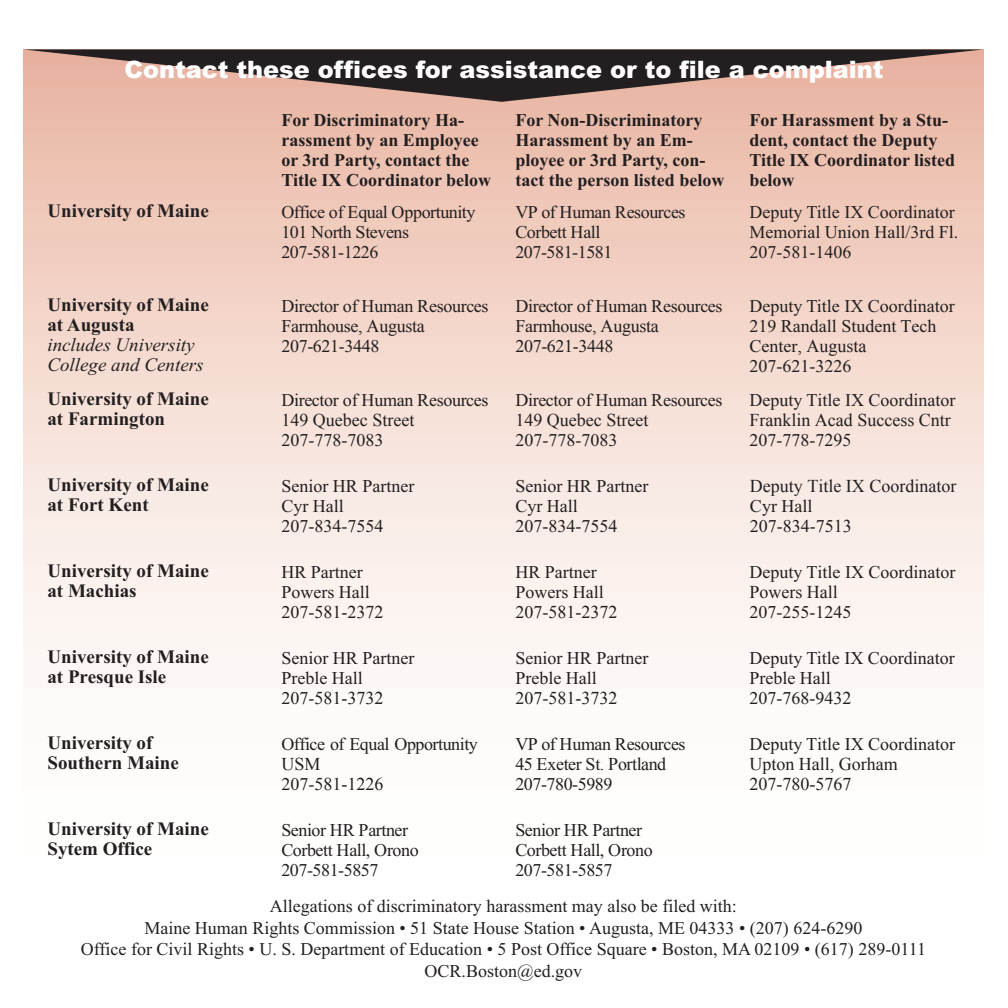
<style>
.page{position:relative;width:1008px;height:1008px;background:#fff}
.page>*{position:absolute;margin:0;border:0;box-sizing:border-box;transform-origin:0 0}
.t1{font:900 24px "Arial";color:#fff}
.t2{font:700 19px/20px "Times New Roman";color:#231f20}
.t3{font:italic 19px/20px "Times New Roman";color:#231f20}
.t4{font:18px/20px "Times New Roman";color:#231f20}
.t5{font:18px/20px "Times New Roman";letter-spacing:-.025em;color:#231f20}
.t6{font:700 18px/20px "Times New Roman";color:#231f20}
.t7{font:18px/20px "Times New Roman";letter-spacing:-.02em;color:#231f20}
</style>
<div class="page">
<svg style="left:23px;top:49px;width:960px;height:53px;background:#876b62"></svg>
<h1 class="t1" style="left:124px;top:52px;width:761px">Contact these offices for assistance or to file a complaint</h1>
<p class="t2" style="left:47px;top:201px;width:163px">University of Maine</p>
<p class="t2" style="left:47px;top:295px;width:163px">University of Maine at Augusta</p>
<p class="t3" style="left:47px;top:335px;width:158px">includes University<br>College and Centers</p>
<p class="t2" style="left:47px;top:389px;width:163px">University of Maine at Farmington</p>
<p class="t2" style="left:47px;top:475px;width:163px">University of Maine at Fort Kent</p>
<p class="t2" style="left:47px;top:561px;width:163px">University of Maine at Machias</p>
<p class="t2" style="left:47px;top:647px;width:163px">University of Maine at Presque Isle</p>
<p class="t2" style="left:47px;top:733px;width:133px">University of<br>Southern Maine</p>
<p class="t2" style="left:47px;top:819px;width:163px">University of Maine<br>Sytem Office</p>
<p class="t6" style="left:281px;top:109px;width:211px">For Discriminatory Ha&shy;rassment by an Employee or 3rd Party, contact the<br>Title IX Coordinator below</p>
<p class="t5" style="left:281px;top:201px;width:196px">Office of Equal Opportunity<br>101 North Stevens<br>207-581-1226</p>
<p class="t7" style="left:281px;top:295px;width:209px">Director of Human Resources<br>Farmhouse, Augusta<br>207-621-3448</p>
<p class="t4" style="left:281px;top:389px;width:209px">Director of Human Resources<br>149 Quebec Street<br>207-778-7083</p>
<p class="t4" style="left:281px;top:475px;width:134px">Senior HR Partner<br>Cyr Hall<br>207-834-7554</p>
<p class="t4" style="left:281px;top:561px;width:103px">HR Partner<br>Powers Hall<br>207-581-2372</p>
<p class="t4" style="left:281px;top:647px;width:134px">Senior HR Partner<br>Preble Hall<br>207-581-3732</p>
<p class="t5" style="left:281px;top:733px;width:198px">Office of Equal Opportunity<br>USM<br>207-581-1226</p>
<p class="t5" style="left:281px;top:819px;width:139px">Senior HR Partner<br>Corbett Hall, Orono<br>207-581-5857</p>
<p class="t6" style="left:515px;top:109px;width:210px">For Non-Discriminatory<br>Harassment by an Em&shy;ployee or 3rd Party, con&shy;tact the person listed below</p>
<p class="t5" style="left:515px;top:201px;width:172px">VP of Human Resources<br>Corbett Hall<br>207-581-1581</p>
<p class="t7" style="left:515px;top:295px;width:209px">Director of Human Resources<br>Farmhouse, Augusta<br>207-621-3448</p>
<p class="t4" style="left:515px;top:389px;width:209px">Director of Human Resources<br>149 Quebec Street<br>207-778-7083</p>
<p class="t4" style="left:515px;top:475px;width:134px">Senior HR Partner<br>Cyr Hall<br>207-834-7554</p>
<p class="t4" style="left:515px;top:561px;width:103px">HR Partner<br>Powers Hall<br>207-581-2372</p>
<p class="t4" style="left:515px;top:647px;width:134px">Senior HR Partner<br>Preble Hall<br>207-581-3732</p>
<p class="t5" style="left:515px;top:733px;width:172px">VP of Human Resources<br>45 Exeter St. Portland<br>207-780-5989</p>
<p class="t5" style="left:515px;top:819px;width:139px">Senior HR Partner<br>Corbett Hall, Orono<br>207-581-5857</p>
<p class="t6" style="left:749px;top:109px;width:207px">For Harassment by a Stu&shy;dent, contact the Deputy<br>Title IX Coordinator listed below</p>
<p class="t4" style="left:749px;top:201px;width:210px">Deputy Title IX Coordinator<br>Memorial Union Hall/3rd Fl.<br>207-581-1406</p>
<p class="t4" style="left:749px;top:295px;width:207px">Deputy Title IX Coordinator<br>219 Randall Student Tech<br>Center, Augusta<br>207-621-3226</p>
<p class="t4" style="left:749px;top:389px;width:208px">Deputy Title IX Coordinator<br>Franklin Acad Success Cntr<br>207-778-7295</p>
<p class="t4" style="left:750px;top:475px;width:208px">Deputy Title IX Coordinator<br>Cyr Hall<br>207-834-7513</p>
<p class="t4" style="left:749px;top:561px;width:208px">Deputy Title IX Coordinator<br>Powers Hall<br>207-255-1245</p>
<p class="t4" style="left:749px;top:647px;width:207px">Deputy Title IX Coordinator<br>Preble Hall<br>207-768-9432</p>
<p class="t4" style="left:749px;top:733px;width:207px">Deputy Title IX Coordinator<br>Upton Hall, Gorham<br>207-780-5767</p>
<p class="t4" style="left:81px;top:895px;width:847px;line-height:21.6px;text-align:center">Allegations of discriminatory harassment may also be filed with:<br>Maine Human Rights Commission • 51 State House Station • Augusta, ME 04333 • (207) 624-6290<br>Office for Civil Rights • U. S. Department of Education • 5 Post Office Square • Boston, MA 02109 • (617) 289-0111<br>OCR.Boston@ed.gov</p>
</div>
